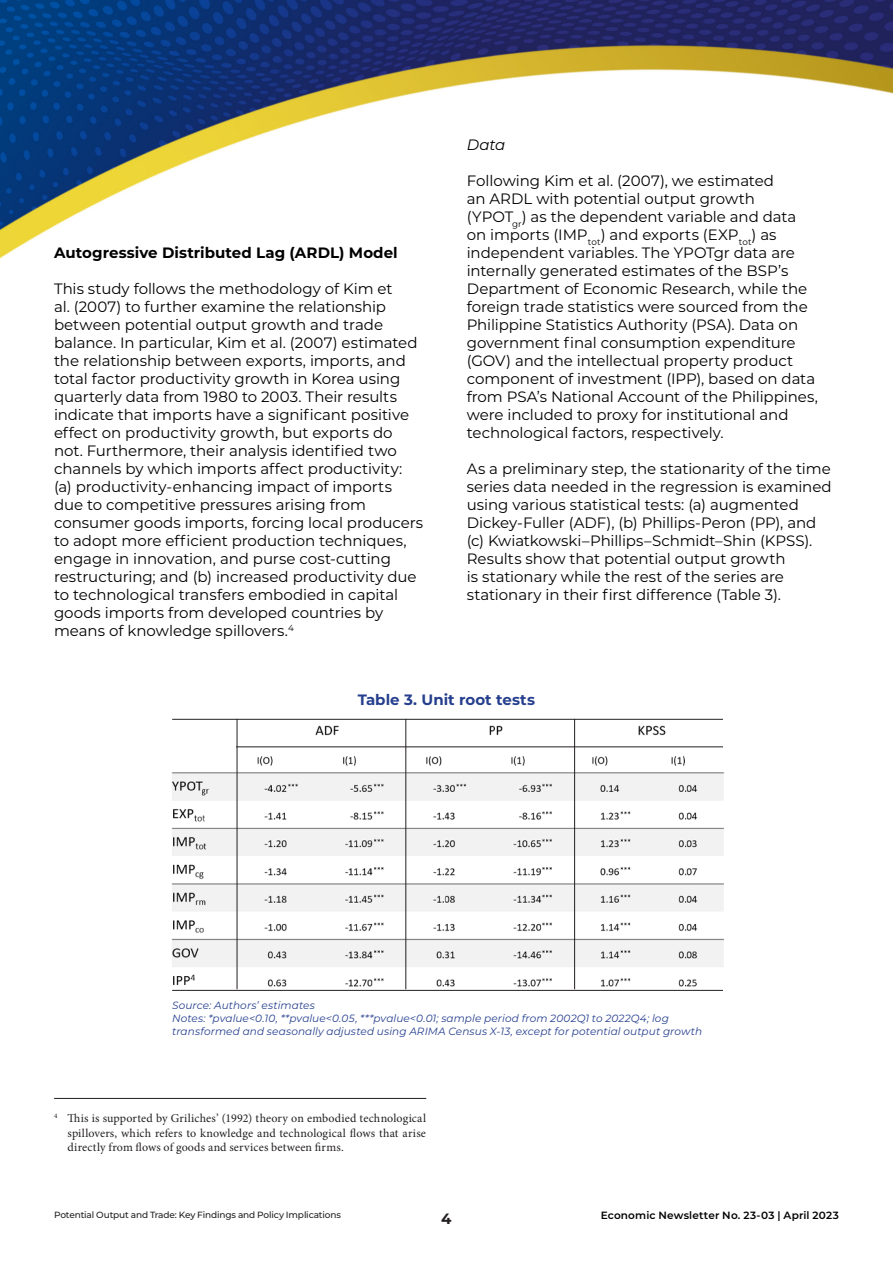
<style>
.page{position:relative;width:893px;height:1263px;background:#fff}
.page>*{position:absolute;margin:0;border:0;box-sizing:border-box;transform-origin:0 0}
.t1{font:15px/18px "Montserrat";letter-spacing:-.005em;color:#000}
.t2{font:700 15px "Montserrat";letter-spacing:.005em;color:#000}
.t3{font:700 15px "Montserrat";color:#253f8e}
.t4{font:italic 15px "Montserrat";color:#000}
.t5{font:700 15px "Montserrat";color:#231f20}
.t6{font:12px/14.4px "Minion Pro";letter-spacing:.015em;color:#231f20;text-align:justify}
.t7{font:italic 10.5px/12.6px "Montserrat";letter-spacing:.01em;color:#253f8e}
.t8{font:600 10.5px "Montserrat";letter-spacing:.015em;color:#000}
.t9{font:500 9px "Montserrat";letter-spacing:-.015em;color:#231f20}
</style>
<div class="page">
<img style="left:0;top:0;width:893px;height:1099px">
<hr style="left:54px;top:1098px;width:372px;height:1px;background:#231f20">
<img style="left:167px;top:723px;width:559px;height:270px">
<hr style="left:172px;top:719px;width:551px;height:1px;background:#231f20">
<hr style="left:172px;top:990px;width:551px;height:1px;background:#231f20">
<hr style="left:172px;top:746px;width:551px;height:1px;background:#231f20">
<hr style="left:237px;top:719px;width:1px;height:270px;background:#231f20">
<hr style="left:405px;top:719px;width:1px;height:270px;background:#231f20">
<hr style="left:574px;top:719px;width:1px;height:270px;background:#231f20">
<div style="left:152px;top:733px;width:84px;height:27px;background:#fff"></div>
<p class="t2" style="left:54px;top:242px;width:345px">Autogressive Distributed Lag (ARDL) Model</p>
<p class="t1" style="left:54px;top:279px;width:371px">This study follows the methodology of Kim et<br>al. (2007) to further examine the relationship between potential output growth and trade balance. In particular, Kim et al. (2007) estimated the relationship between exports, imports, and total factor productivity growth in Korea using quarterly data from 1980 to 2003. Their results indicate that imports have a significant positive effect on productivity growth, but exports do not. Furthermore, their analysis identified two channels by which imports affect productivity: (a) productivity-enhancing impact of imports due to competitive pressures arising from consumer goods imports, forcing local producers to adopt more efficient production techniques, engage in innovation, and purse cost-cutting restructuring; and (b) increased productivity due to technological transfers embodied in capital goods imports from developed countries by means of knowledge spillovers.<sup>4</sup></p>
<p class="t4" style="left:467px;top:134px;width:40px">Data</p>
<p class="t1" style="left:467px;top:171px;width:353px">Following Kim et al. (2007), we estimated<br>an ARDL with potential output growth (YPOT<sub>gr</sub>) as the dependent variable and data on imports (IMP<sub>tot</sub>) and exports (EXP<sub>tot</sub>) as independent variables. The YPOTgr data are internally generated estimates of the BSP’s Department of Economic Research, while the foreign trade statistics were sourced from the Philippine Statistics Authority (PSA). Data on government final consumption expenditure (GOV) and the intellectual property product component of investment (IPP), based on data from PSA’s National Account of the Philippines, were included to proxy for institutional and technological factors, respectively.</p>
<p class="t1" style="left:467px;top:459px;width:366px">As a preliminary step, the stationarity of the time series data needed in the regression is examined using various statistical tests: (a) augmented Dickey-Fuller (ADF), (b) Phillips-Peron (PP), and (c) Kwiatkowski–Phillips–Schmidt–Shin (KPSS).<br>Results show that potential output growth<br>is stationary while the rest of the series are stationary in their first difference (Table 3).</p>
<p class="t3" style="left:358px;top:689px;width:179px">Table 3. Unit root tests</p>
<p class="t7" style="left:172px;top:999px;width:144px">Source: Authors’ estimates</p>
<p class="t7" style="left:172px;top:1012px;width:532px">Notes: *pvalue&lt;0.10, **pvalue&lt;0.05, ***pvalue&lt;0.01; sample period from 2002Q1 to 2022Q4; log transformed and seasonally adjusted using ARIMA Census X-13, except for potential output growth</p>
<p class="t6" style="left:68px;top:1111px;width:360px;text-indent:-14px"><sup>4</sup> This is supported by Griliches’ (1992) theory on embodied technological spillovers, which refers to knowledge and technological flows that arise directly from flows of goods and services between firms.</p>
<p class="t9" style="left:54px;top:1208px;width:288px">Potential Output and Trade: Key Findings and Policy Implications</p>
<p class="t8" style="left:601px;top:1208px;width:240px">Economic Newsletter No. 23-03 | April 2023</p>
<p class="t5" style="left:441px;top:1207px;width:12px">4</p>
</div>
